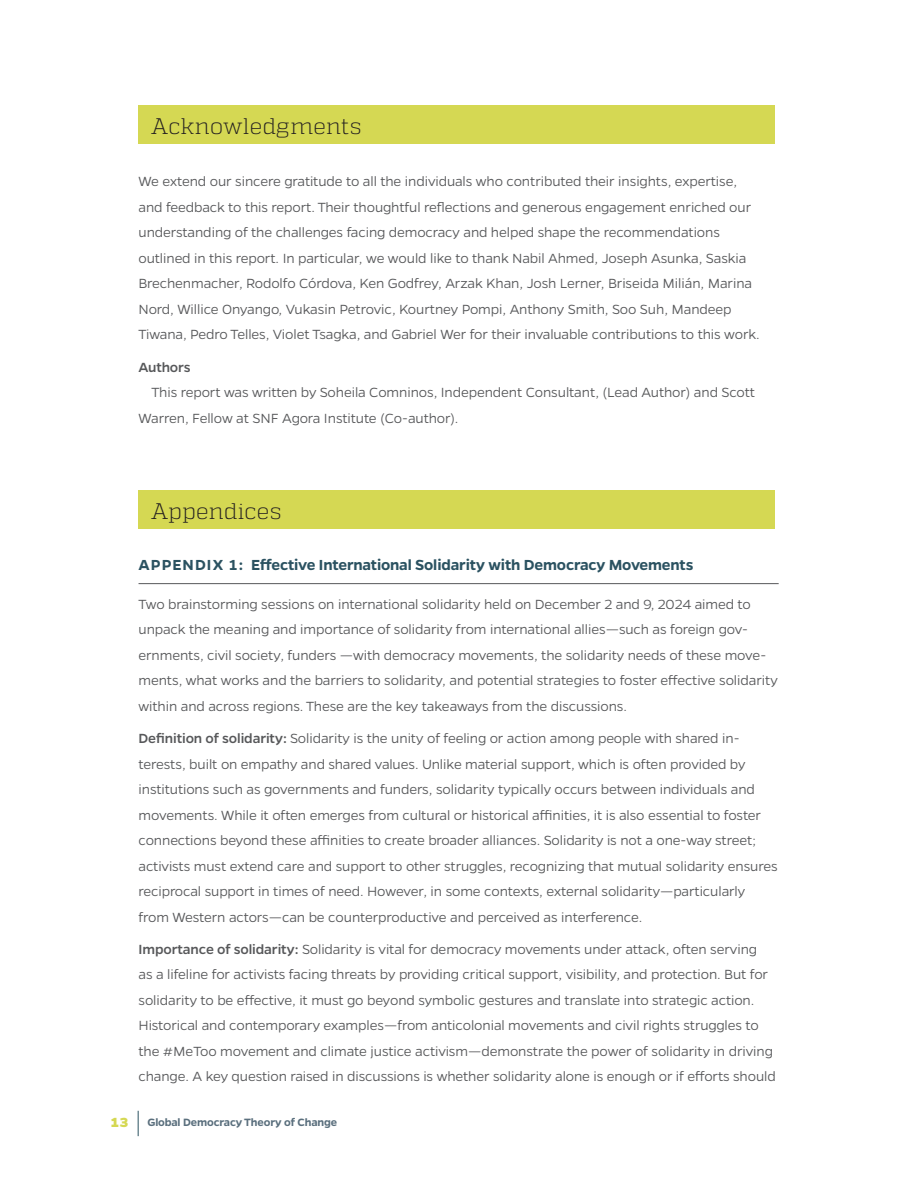
<style>
.page{position:relative;width:918px;height:1188px;background:#fff}
.page>*{position:absolute;margin:0;border:0;box-sizing:border-box;transform-origin:0 0}
.t1{font:300 22.5px "Quadon";letter-spacing:.01em;color:#231f20}
.t2{font:600 16.5px "Gentona";letter-spacing:-.01em;color:#2b5261}
.t3{font:300 15px/25.5px "Gentona";letter-spacing:-.01em;color:#57585a}
.t4{font:500 15px "Gentona";letter-spacing:-.015em;color:#57585a}
.t5{font:800 15px "Gentona";color:#d5d853}
.t6{font:600 12px "Gentona";letter-spacing:-.01em;color:#5a6f7d}
.s1{font-weight:500}
</style>
<div class="page">
<div style="left:139px;top:105px;width:636px;height:39px;background:#d5d853"></div>
<svg style="left:138px;top:1111px;width:1px;height:25px"></svg>
<div style="left:139px;top:490px;width:636px;height:39px;background:#d5d853"></div>
<hr style="left:139px;top:583px;width:640px;height:1px;background:#57585a">
<h1 class="t1" style="left:151px;top:113px;width:212px">Acknowledgments</h1>
<p class="t3" style="left:139px;top:169px;width:623px">We extend our sincere gratitude to all the individuals who contributed their insights, expertise, and feedback to this report. Their thoughtful reflections and generous engagement enriched our understanding of the challenges facing democracy and helped shape the recommendations outlined in this report. In particular, we would like to thank Nabil Ahmed, Joseph Asunka, Saskia Brechenmacher, Rodolfo Córdova, Ken Godfrey, Arzak Khan, Josh Lerner, Briseida Milián, Marina Nord, Willice Onyango, Vukasin Petrovic, Kourtney Pompi, Anthony Smith, Soo Suh, Mandeep Tiwana, Pedro Telles, Violet Tsagka, and Gabriel Wer for their invaluable contributions to this work.</p>
<p class="t4" style="left:139px;top:358px;width:54px">Authors</p>
<p class="t3" style="left:139px;top:379px;width:618px;text-indent:13px">This report was written by Soheila Comninos, Independent Consultant, (Lead Author) and Scott<br>Warren, Fellow at SNF Agora Institute (Co-author).</p>
<h1 class="t1" style="left:151px;top:498px;width:133px">Appendices</h1>
<p class="t2" style="left:139px;top:555px;width:556px">APPENDIX 1: Effective International Solidarity with Democracy Movements</p>
<p class="t3" style="left:139px;top:591px;width:641px">Two brainstorming sessions on international solidarity held on December 2 and 9, 2024 aimed to unpack the meaning and importance of solidarity from international allies—such as foreign gov&shy;ernments, civil society, funders —with democracy movements, the solidarity needs of these move&shy;ments, what works and the barriers to solidarity, and potential strategies to foster effective solidarity within and across regions. These are the key takeaways from the discussions.</p>
<p class="t3" style="left:139px;top:725px;width:641px"><span class="s1">Definition of solidarity:</span> Solidarity is the unity of feeling or action among people with shared in&shy;terests, built on empathy and shared values. Unlike material support, which is often provided by institutions such as governments and funders, solidarity typically occurs between individuals and movements. While it often emerges from cultural or historical affinities, it is also essential to foster connections beyond these affinities to create broader alliances. Solidarity is not a one-way street; activists must extend care and support to other struggles, recognizing that mutual solidarity ensures reciprocal support in times of need. However, in some contexts, external solidarity—particularly from Western actors—can be counterproductive and perceived as interference.</p>
<p class="t3" style="left:139px;top:936px;width:639px"><span class="s1">Importance of solidarity:</span> Solidarity is vital for democracy movements under attack, often serving<br>as a lifeline for activists facing threats by providing critical support, visibility, and protection. But for solidarity to be effective, it must go beyond symbolic gestures and translate into strategic action.<br>Historical and contemporary examples—from anticolonial movements and civil rights struggles to the #MeToo movement and climate justice activism—demonstrate the power of solidarity in driving change. A key question raised in discussions is whether solidarity alone is enough or if efforts should</p>
<p class="t5" style="left:111px;top:1113px;width:18px">13</p>
<p class="t6" style="left:147px;top:1115px;width:191px">Global Democracy Theory of Change</p>
</div>
